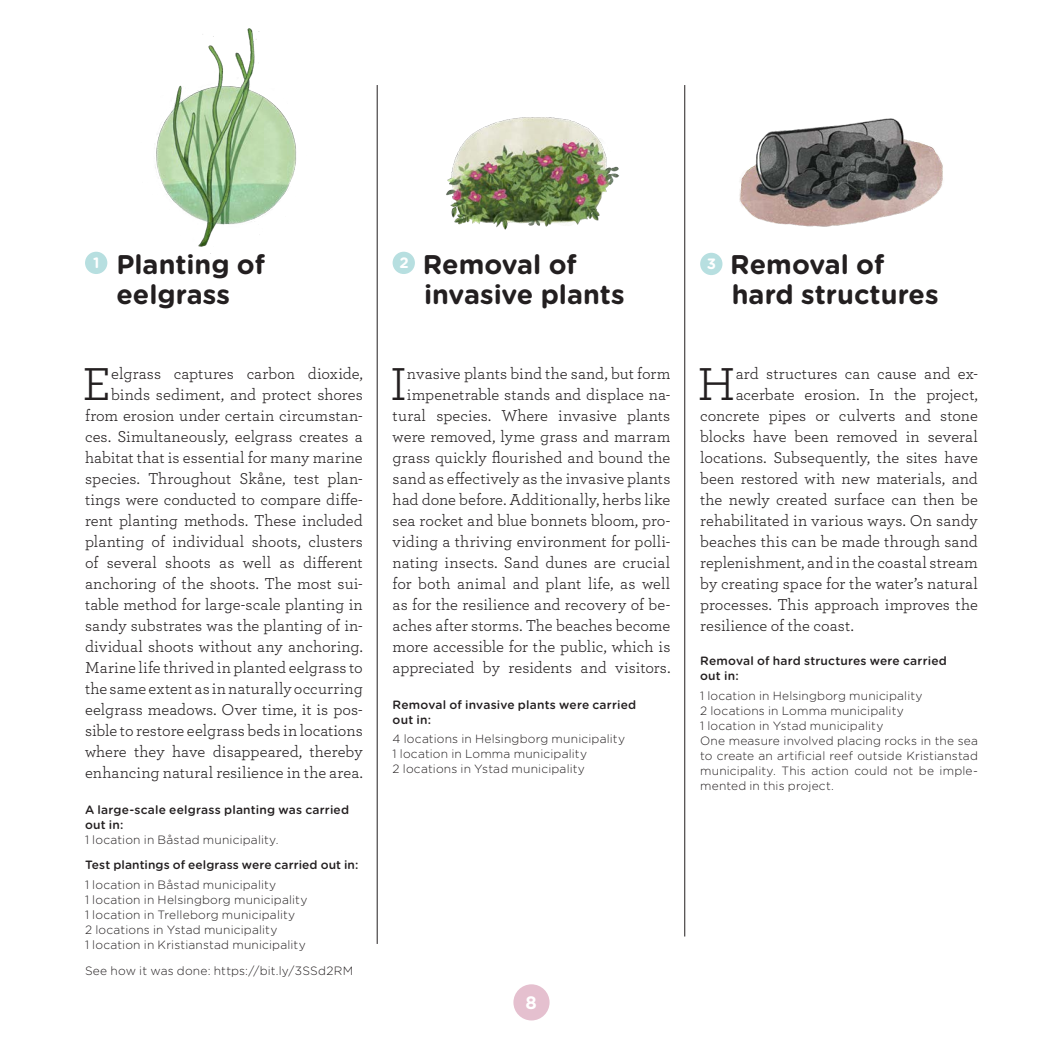
<style>
.page{position:relative;width:1063px;height:1063px;background:#fff}
.page>*{position:absolute;margin:0;border:0;box-sizing:border-box;transform-origin:0 0}
.Bröd_mindre_anfang{font:48.45px "Archer";color:#231f20}
.Rubrik_åtgärder{font:700 27px/30px "Gotham Rounded";color:#231f20}
.Rubrik_Gotham_rounded{font:700 27px/30px "Gotham Rounded";letter-spacing:-.005em;color:#231f20}
.t1{font:700 18px "Gotham Rounded";color:#fff}
.Bröd_mindre_anfang-2{font:16.5px/21px "Archer";color:#231f20;text-align:right}
.t2{font:700 15px "Gotham Rounded";color:#fff}
.Lokaler{font:300 12px/15px "Gotham Rounded";letter-spacing:.015em;color:#231f20;text-align:justify}
.Lokaler_rubrik{font:500 12px/15px "Gotham Rounded";letter-spacing:.015em;color:#231f20}
.s1{font-weight:300}
</style>
<div class="page">
<div style="left:513px;top:984px;width:37px;height:36px;background:#e5c0cf;border-radius:50%"></div>
<div style="left:393px;top:252px;width:22px;height:22px;background:#b7dfe0;border-radius:50%"></div>
<div style="left:700px;top:253px;width:22px;height:22px;background:#b7dfe0;border-radius:50%"></div>
<div style="left:85px;top:252px;width:22px;height:22px;background:#b7dfe0;border-radius:50%"></div>
<hr style="left:377px;top:85px;width:1px;height:859px;background:#231f20">
<hr style="left:684px;top:85px;width:1px;height:852px;background:#231f20">
<img style="left:155px;top:29px;width:142px;height:218px">
<img style="left:446px;top:117px;width:173px;height:113px">
<img style="left:739px;top:118px;width:204px;height:109px">
<p class="t2" style="left:93px;top:252px;width:8px">1</p>
<p class="Rubrik_Gotham_rounded" style="left:117px;top:248px;width:150px">Planting of eelgrass</p>
<p class="Bröd_mindre_anfang-2" style="left:85px;top:362px;width:279px">elgrass captures carbon dioxide, binds sediment, and protect shores from erosion under certain circumstan&shy;ces. Simultaneously, eelgrass creates a habitat that is essential for many marine species. Throughout Skåne, test plan&shy;tings were conducted to compare diffe&shy;rent planting methods. These included planting of individual shoots, clusters of several shoots as well as different anchoring of the shoots. The most sui&shy;table method for large-scale planting in sandy substrates was the planting of in&shy;dividual shoots without any anchoring.<br>Marine life thrived in planted eelgrass to the same extent as in naturally occurring eelgrass meadows. Over time, it is pos&shy;sible to restore eelgrass beds in locations where they have disappeared, thereby enhancing natural resilience in the area.</p>
<p class="Lokaler_rubrik" style="left:85px;top:802px;width:266px">A large-scale eelgrass planting was carried out in:<br><span class="s1">1 location in Båstad municipality.</span></p>
<p class="Lokaler_rubrik" style="left:85px;top:857px;width:275px">Test plantings of eelgrass were carried out in:</p>
<p class="Lokaler" style="left:85px;top:876px;width:193px">1 location in Båstad municipality</p>
<p class="Lokaler" style="left:85px;top:891px;width:224px">1 location in Helsingborg municipality</p>
<p class="Lokaler" style="left:85px;top:906px;width:212px">1 location in Trelleborg municipality</p>
<p class="Lokaler" style="left:85px;top:921px;width:194px">2 locations in Ystad municipality</p>
<p class="Lokaler" style="left:85px;top:936px;width:222px">1 location in Kristianstad municipality</p>
<p class="Lokaler" style="left:85px;top:963px;width:270px">See how it was done: https://bit.ly/3SSd2RM</p>
<p class="Bröd_mindre_anfang" style="left:83px;top:351px;width:30px">E</p>
<p class="t2" style="left:399px;top:252px;width:11px">2</p>
<p class="Rubrik_åtgärder" style="left:423px;top:248px;width:204px">Removal of invasive plants</p>
<p class="Bröd_mindre_anfang-2" style="left:393px;top:362px;width:279px">nvasive plants bind the sand, but form impenetrable stands and displace na&shy;tural species. Where invasive plants were removed, lyme grass and marram grass quickly flourished and bound the sand as effectively as the invasive plants had done before. Additionally, herbs like sea rocket and blue bonnets bloom, pro&shy;viding a thriving environment for polli&shy;nating insects. Sand dunes are crucial for both animal and plant life, as well as for the resilience and recovery of be&shy;aches after storms. The beaches become more accessible for the public, which is appreciated by residents and visitors.</p>
<p class="Lokaler_rubrik" style="left:393px;top:697px;width:245px">Removal of invasive plants were carried out in:</p>
<p class="Lokaler" style="left:393px;top:731px;width:234px">4 locations in Helsingborg municipality</p>
<p class="Lokaler" style="left:393px;top:746px;width:196px">1 location in Lomma municipality</p>
<p class="Lokaler" style="left:393px;top:761px;width:194px">2 locations in Ystad municipality</p>
<p class="Bröd_mindre_anfang" style="left:390px;top:351px;width:18px">I</p>
<p class="t1" style="left:526px;top:990px;width:13px">8</p>
<p class="t2" style="left:707px;top:253px;width:11px">3</p>
<p class="Rubrik_åtgärder" style="left:730px;top:248px;width:210px">Removal of hard structures</p>
<p class="Bröd_mindre_anfang" style="left:698px;top:351px;width:40px">H</p>
<p class="Bröd_mindre_anfang-2" style="left:736px;top:362px;width:244px">ard structures can cause and ex-</p>
<p class="Bröd_mindre_anfang-2" style="left:736px;top:383px;width:244px">acerbate erosion. In the project,</p>
<p class="Bröd_mindre_anfang-2" style="left:700px;top:404px;width:279px">concrete pipes or culverts and stone</p>
<p class="Bröd_mindre_anfang-2" style="left:700px;top:425px;width:279px">blocks have been removed in several</p>
<p class="Bröd_mindre_anfang-2" style="left:700px;top:446px;width:279px">locations. Subsequently, the sites have</p>
<p class="Bröd_mindre_anfang-2" style="left:700px;top:467px;width:279px">been restored with new materials, and</p>
<p class="Bröd_mindre_anfang-2" style="left:700px;top:488px;width:279px">the newly created surface can then be</p>
<p class="Bröd_mindre_anfang-2" style="left:700px;top:509px;width:279px">rehabilitated in various ways. On sandy</p>
<p class="Bröd_mindre_anfang-2" style="left:700px;top:530px;width:279px">beaches this can be made through sand</p>
<p class="Bröd_mindre_anfang-2" style="left:700px;top:551px;width:279px">replenishment, and in the coastal stream</p>
<p class="Bröd_mindre_anfang-2" style="left:700px;top:572px;width:279px">by creating space for the water’s natural</p>
<p class="Bröd_mindre_anfang-2" style="left:700px;top:593px;width:279px">processes. This approach improves the</p>
<p class="Bröd_mindre_anfang-2" style="left:700px;top:614px;width:155px">resilience of the coast.</p>
<p class="Lokaler_rubrik" style="left:700px;top:653px;width:248px">Removal of hard structures were carried out in:</p>
<p class="Lokaler" style="left:700px;top:687px;width:224px">1 location in Helsingborg municipality</p>
<p class="Lokaler" style="left:700px;top:702px;width:205px">2 locations in Lomma municipality</p>
<p class="Lokaler" style="left:700px;top:717px;width:185px">1 location in Ystad municipality</p>
<p class="Lokaler" style="left:700px;top:732px;width:279px">One measure involved placing rocks in the sea to create an artificial reef outside Kristianstad municipality. This action could not be imple&shy;mented in this project.</p>
</div>
